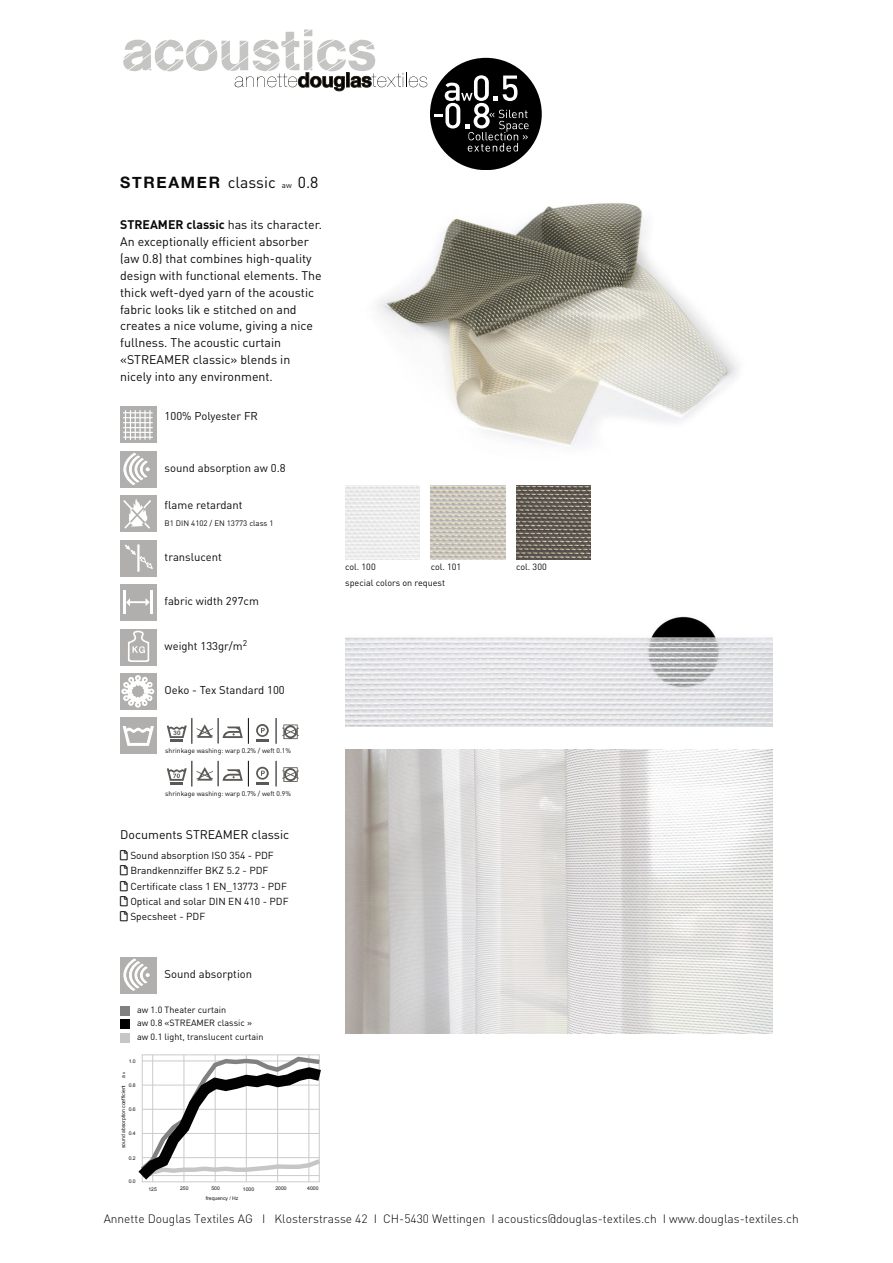
<style>
.page{position:relative;width:893px;height:1263px;background:#fff}
.page>*{position:absolute;margin:0;border:0;box-sizing:border-box;transform-origin:0 0}
.t1{font:15.75px "DINW01";color:#0a0a0a}
.t2{font:12.3px/17px "DINW01";color:#0a0a0a}
.t3{font:300 12px "FFDIN";color:#000}
.t4{font:11.25px "DINW01";color:#0a0a0a}
.t5{font:10.2px/15.1px "DINW01";color:#0a0a0a}
.t6{font:9px/13.5px "DINW01";color:#0a0a0a}
.t7{font:8.4px "DINW01";color:#0a0a0a}
.t8{font:7.8px "DINW01";color:#0a0a0a}
.t9{font:6.75px "DINW01";color:#0a0a0a}
.t10{font:700 6.3px "Helvetica";color:#5b5955}
.t11{font:5.1px "Arial";color:#1a171b}
.s1{font-family:"Helvetica Neue";font-weight:700}
.s2{font-size:7.8px}
.s3{font-weight:700}
.s4{font-size:3.9px}
</style>
<div class="page">
<svg style="left:123px;top:29px;width:304px;height:62px"></svg>
<div style="left:430px;top:58px;width:112px;height:112px;background:#000;border-radius:50%"></div>
<svg style="left:434px;top:75px;width:95px;height:77px"></svg>
<div style="left:120px;top:407px;width:36px;height:36px;background:#b0afae"></div>
<svg style="left:127px;top:428px;width:26px;height:9px"></svg>
<hr style="left:125px;top:410px;width:1px;height:30px;background:#fff">
<hr style="left:130px;top:410px;width:1px;height:30px;background:#fff">
<hr style="left:135px;top:410px;width:1px;height:30px;background:#fff">
<hr style="left:139px;top:410px;width:2px;height:30px;background:#fff">
<hr style="left:144px;top:410px;width:2px;height:30px;background:#fff">
<hr style="left:149px;top:410px;width:2px;height:30px;background:#fff">
<hr style="left:123px;top:437px;width:30px;height:1px;background:#fff">
<hr style="left:123px;top:432px;width:30px;height:1px;background:#fff">
<hr style="left:123px;top:427px;width:30px;height:1px;background:#fff">
<hr style="left:123px;top:422px;width:30px;height:1px;background:#fff">
<hr style="left:123px;top:417px;width:30px;height:1px;background:#fff">
<hr style="left:123px;top:412px;width:30px;height:1px;background:#fff">
<div style="left:120px;top:496px;width:36px;height:36px;background:#b0afae"></div>
<svg style="left:123px;top:499px;width:28px;height:30px"></svg>
<div style="left:120px;top:718px;width:36px;height:36px;background:#b0afae"></div>
<svg style="left:123px;top:726px;width:31px;height:20px"></svg>
<svg style="left:256px;top:724px;width:13px;height:17px"></svg>
<svg style="left:276px;top:718px;width:23px;height:26px"></svg>
<svg style="left:167px;top:718px;width:82px;height:26px"></svg>
<svg style="left:256px;top:767px;width:13px;height:17px"></svg>
<svg style="left:276px;top:761px;width:23px;height:25px"></svg>
<svg style="left:167px;top:761px;width:82px;height:25px"></svg>
<div style="left:120px;top:451px;width:36px;height:36px;background:#b0afae"></div>
<svg style="left:124px;top:453px;width:26px;height:32px"></svg>
<div style="left:120px;top:540px;width:36px;height:36px;background:#b0afae"></div>
<hr style="left:137px;top:544px;width:3px;height:28px;background:#fff">
<svg style="left:125px;top:544px;width:28px;height:25px"></svg>
<div style="left:120px;top:585px;width:36px;height:36px;background:#b0afae"></div>
<svg style="left:126px;top:598px;width:24px;height:8px"></svg>
<hr style="left:150px;top:591px;width:2px;height:23px;background:#fff">
<hr style="left:124px;top:591px;width:2px;height:23px;background:#fff">
<div style="left:120px;top:629px;width:36px;height:36px;background:#b0afae"></div>
<svg style="left:128px;top:630px;width:22px;height:32px"></svg>
<div style="left:120px;top:673px;width:36px;height:36px;background:#b0afae"></div>
<svg style="left:122px;top:675px;width:32px;height:32px"></svg>
<div style="left:120px;top:957px;width:36px;height:36px;background:#b0afae"></div>
<svg style="left:124px;top:958px;width:26px;height:33px"></svg>
<svg style="left:120px;top:1006px;width:9px;height:36px"></svg>
<svg style="left:138px;top:1055px;width:182px;height:128px"></svg>
<img style="left:345px;top:485px;width:74px;height:74px">
<img style="left:431px;top:485px;width:74px;height:74px">
<img style="left:516px;top:485px;width:74px;height:74px">
<img style="left:378px;top:203px;width:361px;height:243px">
<img style="left:345px;top:616px;width:428px;height:111px">
<img style="left:345px;top:749px;width:428px;height:284px">
<p class="t1" style="left:120px;top:170px;width:200px"><span class="s1">STREAMER</span> classic <span class="s2">aw</span> 0.8</p>
<p class="t2" style="left:120px;top:215px;width:203px"><span class="s3">STREAMER classic</span> has its character.<br>An exceptionally efficient absorber (aw 0.8) that combines high-quality design with functional elements. The thick weft-dyed yarn of the acoustic fabric looks lik e stitched on and creates a nice volume, giving a nice fullness. The acoustic curtain «STREAMER classic» blends in nicely into any environment.</p>
<p class="t4" style="left:165px;top:407px;width:95px">100% Polyester FR</p>
<p class="t4" style="left:165px;top:459px;width:122px">sound absorption aw 0.8</p>
<p class="t4" style="left:165px;top:496px;width:79px">flame retardant</p>
<p class="t8" style="left:165px;top:517px;width:110px">B1 DIN 4102 / EN 13773 class 1</p>
<p class="t4" style="left:165px;top:548px;width:59px">translucent</p>
<p class="t4" style="left:165px;top:593px;width:96px">fabric width 297cm</p>
<p class="t4" style="left:165px;top:637px;width:80px">weight 133gr/m</p>
<p class="t4" style="left:165px;top:682px;width:122px">Oeko - Tex Standard 100</p>
<p class="t7" style="left:243px;top:636px;width:6px">2</p>
<p class="t10" style="left:174px;top:729px;width:8px">30</p>
<p class="t9" style="left:165px;top:746px;width:127px">shrinkage washing: warp 0.2% / weft 0.1%</p>
<p class="t9" style="left:165px;top:788px;width:127px">shrinkage washing: warp 0.7% / weft 0.9%</p>
<p class="t2" style="left:120px;top:826px;width:171px">Documents STREAMER classic</p>
<p class="t5" style="left:130px;top:847px;width:160px">Sound absorption ISO 354 - PDF<br>Brandkennziffer BKZ 5.2 - PDF<br>Certificate class 1 EN_13773 - PDF<br>Optical and solar DIN EN 410 - PDF<br>Specsheet - PDF</p>
<p class="t4" style="left:165px;top:965px;width:89px">Sound absorption</p>
<p class="t6" style="left:137px;top:1002px;width:128px">aw 1.0 Theater curtain<br>aw 0.8 «STREAMER classic » aw 0.1 light, translucent curtain</p>
<p class="t11" style="left:129px;top:1058px;width:9px">1.0</p>
<p class="t11" style="left:120px;top:1078px;width:8px;rotate:-90deg">a <span class="s4">s</span></p>
<p class="t11" style="left:129px;top:1081px;width:9px">0.8</p>
<p class="t11" style="left:120px;top:1148px;width:64px;rotate:-90deg">sound absorption coefficient</p>
<p class="t11" style="left:129px;top:1106px;width:9px">0.6</p>
<p class="t11" style="left:129px;top:1130px;width:9px">0.4</p>
<p class="t11" style="left:129px;top:1154px;width:9px">0.2</p>
<p class="t11" style="left:129px;top:1178px;width:9px">0.0</p>
<p class="t11" style="left:148px;top:1185px;width:10px">125</p>
<p class="t11" style="left:180px;top:1185px;width:10px">250</p>
<p class="t11" style="left:211px;top:1185px;width:10px">500</p>
<p class="t11" style="left:243px;top:1186px;width:13px">1000</p>
<p class="t11" style="left:275px;top:1185px;width:13px">2000</p>
<p class="t11" style="left:307px;top:1185px;width:13px">4000</p>
<p class="t11" style="left:206px;top:1194px;width:34px">frequency / Hz</p>
<p class="t6" style="left:345px;top:559px;width:32px">col. 100</p>
<p class="t6" style="left:431px;top:559px;width:32px">col. 101</p>
<p class="t6" style="left:516px;top:559px;width:32px">col. 300</p>
<p class="t6" style="left:345px;top:576px;width:101px">special colors on request</p>
<p class="t3" style="left:104px;top:1211px;width:697px">Annette Douglas Textiles AG I Klosterstrasse 42 I CH-5430 Wettingen I acoustics@douglas-textiles.ch I www.douglas-textiles.ch</p>
</div>
